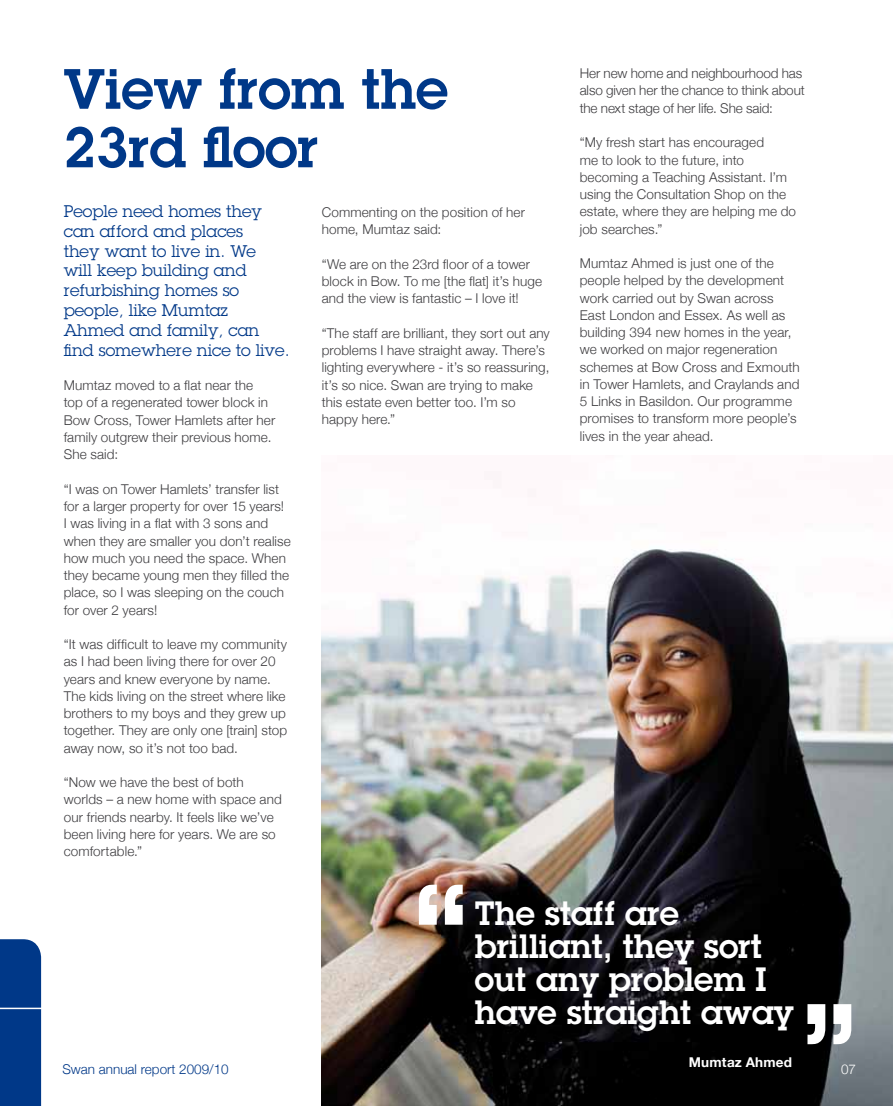
<style>
.page{position:relative;width:893px;height:1106px;background:#fff}
.page>*{position:absolute;margin:0;border:0;box-sizing:border-box;transform-origin:0 0}
.t1{font:600 140.4px "Lubalin Graph";color:#fff}
.t2{font:600 55.5px/58.5px "Lubalin Graph";color:#003888}
.t3{font:600 33px/33px "Lubalin Graph";color:#fff}
.t4{font:16.5px/19.8px "Lubalin Graph";color:#003888}
.t5{font:300 13.5px/17.2px "Helvetica Neue";letter-spacing:.01em;color:#3e3d40}
.t6{font:300 13.5px/17.2px "Helvetica Neue";letter-spacing:-.01em;color:#3e3d40}
.t7{font:300 13.5px "Helvetica Neue";color:#003888}
.t8{font:700 13.5px "Helvetica Neue";letter-spacing:.015em;color:#fff}
.t9{font:300 13.5px "Helvetica Neue";color:#fff}
</style>
<div class="page">
<img style="left:322px;top:549px;width:571px;height:557px">
<div style="left:0;top:939px;width:41px;height:167px;background:#003888"></div>
<hr style="left:0;top:1007px;width:72px;height:2px;background:#fff">
<h2 class="t2" style="left:64px;top:59px;width:386px">View from the<br>23rd floor</h2>
<p class="t4" style="left:64px;top:201px;width:227px">People need homes they can afford and places<br>they want to live in. We<br>will keep building and refurbishing homes so people, like Mumtaz<br>Ahmed and family, can find somewhere nice to live.</p>
<p class="t5" style="left:64px;top:376px;width:213px">Mumtaz moved to a flat near the top of a regenerated tower block in<br>Bow Cross, Tower Hamlets after her family outgrew their previous home.<br>She said:</p>
<p class="t5" style="left:64px;top:480px;width:229px">“I was on Tower Hamlets’ transfer list for a larger property for over 15 years!<br>I was living in a flat with 3 sons and when they are smaller you don’t realise how much you need the space. When they became young men they filled the place, so I was sleeping on the couch for over 2 years!</p>
<p class="t5" style="left:64px;top:635px;width:225px">“It was difficult to leave my community as I had been living there for over 20 years and knew everyone by name.<br>The kids living on the street where like brothers to my boys and they grew up together. They are only one [train] stop away now, so it’s not too bad.</p>
<p class="t5" style="left:64px;top:773px;width:219px">“Now we have the best of both worlds – a new home with space and our friends nearby. It feels like we’ve been living here for years. We are so comfortable.”</p>
<p class="t5" style="left:322px;top:203px;width:205px">Commenting on the position of her home, Mumtaz said:</p>
<p class="t5" style="left:322px;top:255px;width:222px">“We are on the 23rd floor of a tower block in Bow. To me [the flat] it’s huge and the view is fantastic – I love it!</p>
<p class="t5" style="left:322px;top:324px;width:230px">“The staff are brilliant, they sort out any problems I have straight away. There’s lighting everywhere - it’s so reassuring, it’s so nice. Swan are trying to make this estate even better too. I’m so happy here.”</p>
<p class="t6" style="left:580px;top:64px;width:227px">Her new home and neighbourhood has also given her the chance to think about the next stage of her life. She said:</p>
<p class="t5" style="left:580px;top:133px;width:218px">“My fresh start has encouraged<br>me to look to the future, into becoming a Teaching Assistant. I’m using the Consultation Shop on the estate, where they are helping me do job searches.”</p>
<p class="t5" style="left:580px;top:254px;width:221px">Mumtaz Ahmed is just one of the people helped by the development work carried out by Swan across<br>East London and Essex. As well as building 394 new homes in the year, we worked on major regeneration schemes at Bow Cross and Exmouth in Tower Hamlets, and Craylands and<br>5 Links in Basildon. Our programme promises to transform more people’s lives in the year ahead.</p>
<p class="t7" style="left:62px;top:1060px;width:168px">Swan annual report 2009/10</p>
<h1 class="t1" style="left:414px;top:842px;width:55px">“</h1>
<h3 class="t3" style="left:475px;top:896px;width:320px">The staff are brilliant, they sort out any problem I have straight away</h3>
<p class="t8" style="left:689px;top:1053px;width:105px">Mumtaz Ahmed</p>
<h1 class="t1" style="left:856px;top:1086px;width:55px;rotate:-180deg">“</h1>
<p class="t9" style="left:841px;top:1060px;width:17px">07</p>
</div>
